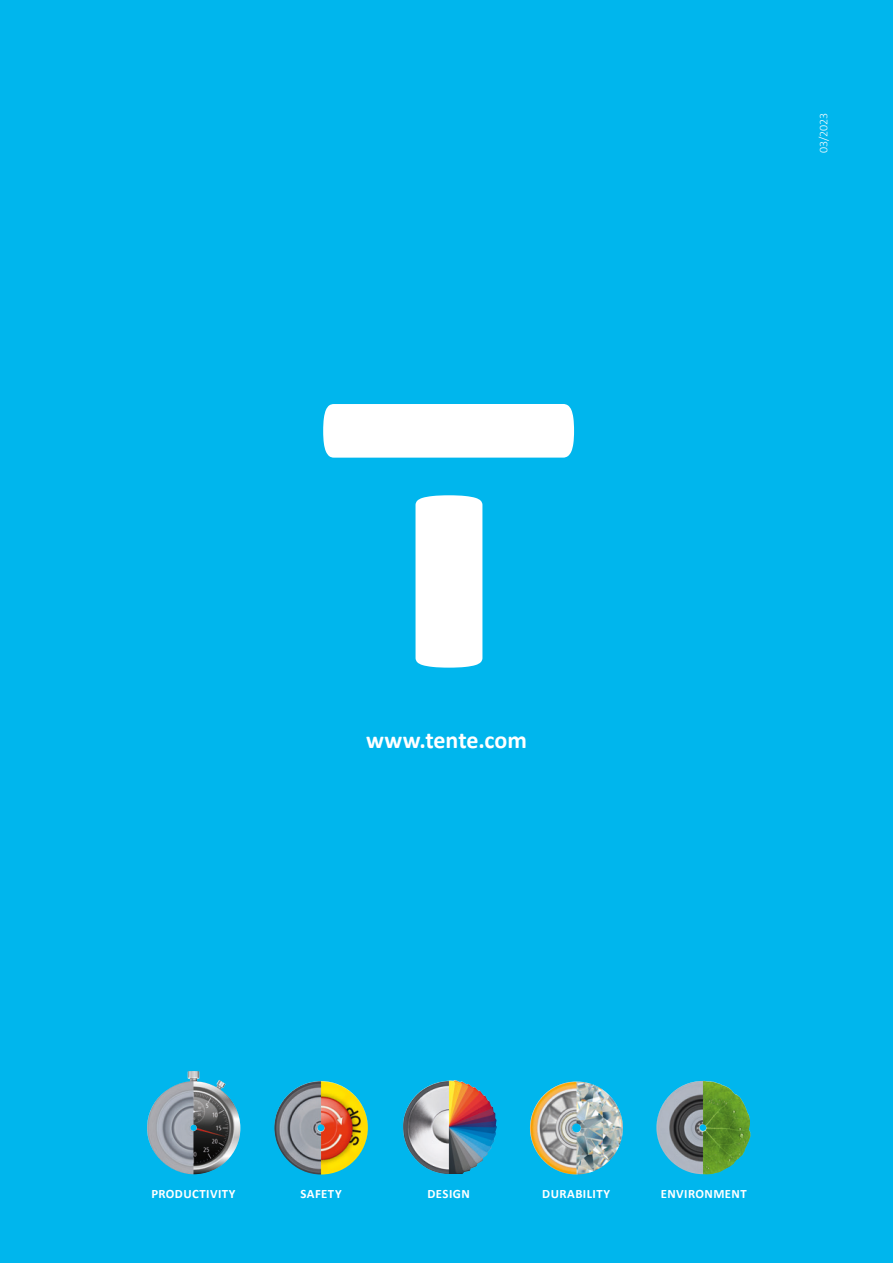
<style>
.page{position:relative;width:893px;height:1263px;background:#00b6ed}
.page>*{position:absolute;margin:0;border:0;box-sizing:border-box;transform-origin:0 0}
.t1{font:700 24px "Calibri";letter-spacing:-.005em;color:#fff}
.t2{font:700 12.75px "Calibri";letter-spacing:.03em;color:#fff}
.t3{font:300 12px "Calibri";letter-spacing:-.005em;color:#fff}
</style>
<div class="page">
<div style="left:415px;top:495px;width:67px;height:173px;background:#fff"></div>
<div style="left:323px;top:404px;width:251px;height:54px;background:#fff"></div>
<img style="left:147px;top:1071px;width:93px;height:104px">
<img style="left:274px;top:1081px;width:94px;height:93px">
<img style="left:403px;top:1080px;width:94px;height:94px">
<img style="left:530px;top:1081px;width:93px;height:93px">
<img style="left:656px;top:1081px;width:95px;height:93px">
<p class="t3" style="left:816px;top:153px;width:42px;rotate:-90deg">03/2023</p>
<h1 class="t1" style="left:366px;top:725px;width:162px">www.tente.com</h1>
<p class="t2" style="left:151px;top:1186px;width:86px">PRODUCTIVITY</p>
<p class="t2" style="left:300px;top:1186px;width:43px">SAFETY</p>
<p class="t2" style="left:427px;top:1186px;width:44px">DESIGN</p>
<p class="t2" style="left:542px;top:1186px;width:69px">DURABILITY</p>
<p class="t2" style="left:661px;top:1186px;width:87px">ENVIRONMENT</p>
</div>
